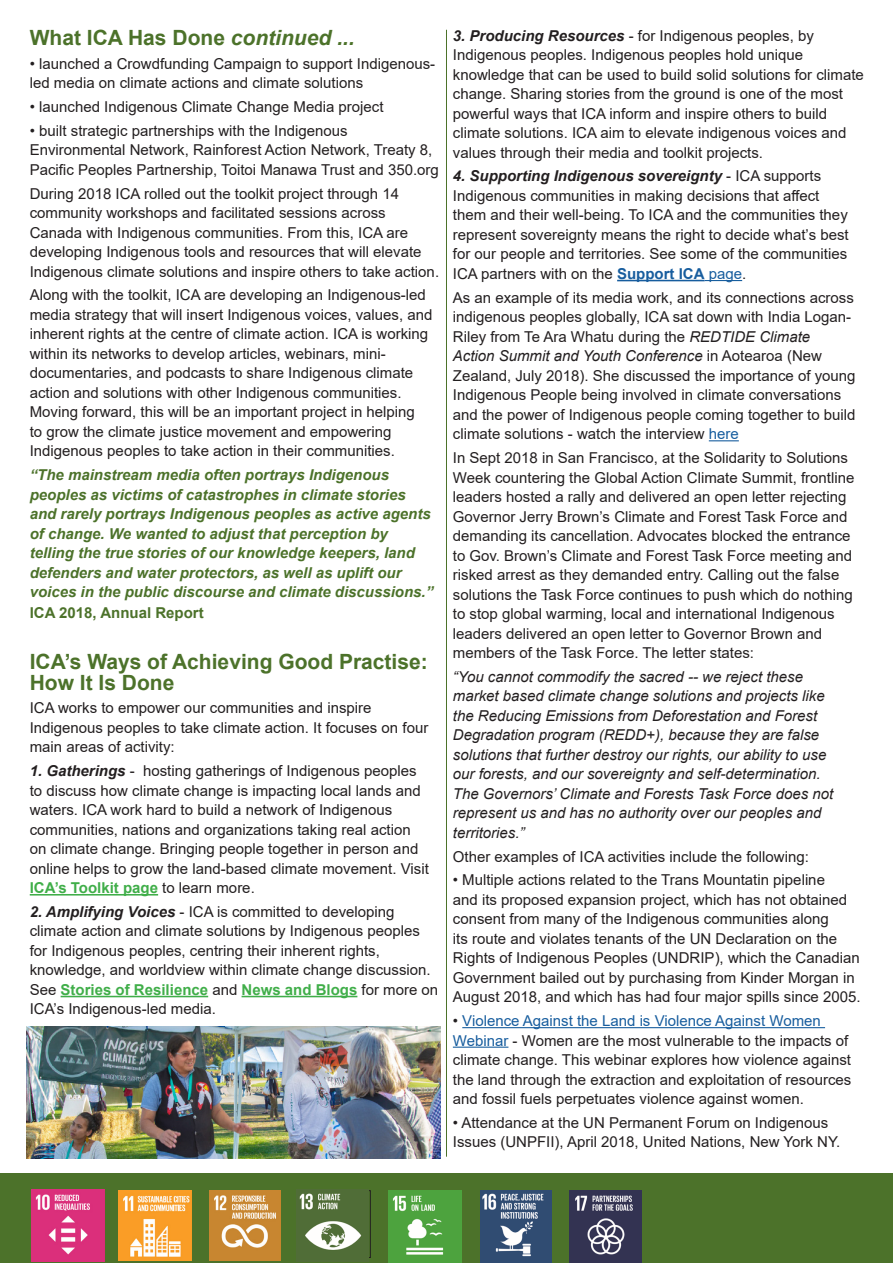
<style>
.page{position:relative;width:893px;height:1263px;background:#fff}
.page>*{position:absolute;margin:0;border:0;box-sizing:border-box;transform-origin:0 0}
.t1{font:700 21px/21px "Arial";color:#4c722a}
.body{font:15px/19.5px "Arial";color:#231f20}
.body-2{font:italic 15px/19.5px "Arial";color:#231f20}
.body-3{font:italic 700 15px/19.5px "Arial";color:#4c722a}
.body-4{font:700 15px "Arial";color:#4c722a}
.s1{font-style:italic}
.s2{font-weight:700;font-style:italic}
.s3{font-weight:700;color:#40ae49}
.s4{font-weight:700;color:#175d9e}
.s5{color:#175d9e}
</style>
<div class="page">
<div style="left:0;top:1174px;width:893px;height:89px;background:#4c722a"></div>
<hr style="left:30px;top:894px;width:128px;height:1px;background:#40ae49">
<hr style="left:61px;top:996px;width:147px;height:1px;background:#40ae49">
<hr style="left:242px;top:996px;width:115px;height:1px;background:#40ae49">
<hr style="left:446px;top:30px;width:1px;height:1127px;background:#4c722a">
<hr style="left:617px;top:280px;width:88px;height:1px;background:#175d9e">
<hr style="left:705px;top:280px;width:37px;height:1px;background:#175d9e">
<hr style="left:709px;top:440px;width:30px;height:1px;background:#175d9e">
<hr style="left:462px;top:1027px;width:363px;height:1px;background:#175d9e">
<hr style="left:453px;top:1046px;width:55px;height:2px;background:#175d9e">
<div style="left:282px;top:1190px;width:268px;height:68px;border:1px solid #4c722a"></div>
<img style="left:31px;top:1190px;width:73px;height:72px">
<img style="left:209px;top:1190px;width:72px;height:70px">
<img style="left:569px;top:1190px;width:73px;height:72px">
<img style="left:388px;top:1190px;width:73px;height:72px">
<img style="left:119px;top:1190px;width:73px;height:71px">
<div style="left:299px;top:1190px;width:72px;height:68px;border:1px solid #231f20"></div>
<img style="left:296px;top:1189px;width:73px;height:73px">
<img style="left:480px;top:1191px;width:72px;height:71px">
<img style="left:27px;top:1026px;width:413px;height:133px">
<p class="t1" style="left:30px;top:27px;width:326px">What ICA Has Done <span class="s1">continued ...</span></p>
<p class="body" style="left:30px;top:54px;width:407px">• launched a Crowdfunding Campaign to support Indigenous&shy;led media on climate actions and climate solutions</p>
<p class="body" style="left:30px;top:97px;width:355px">• launched Indigenous Climate Change Media project</p>
<p class="body" style="left:30px;top:121px;width:411px">• built strategic partnerships with the Indigenous<br>Environmental Network, Rainforest Action Network, Treaty 8,<br>Pacific Peoples Partnership, Toitoi Manawa Trust and 350.org</p>
<p class="body" style="left:30px;top:183px;width:411px">During 2018 ICA rolled out the toolkit project through 14 community workshops and facilitated sessions across Canada with Indigenous communities. From this, ICA are developing Indigenous tools and resources that will elevate Indigenous climate solutions and inspire others to take action.</p>
<p class="body" style="left:30px;top:285px;width:404px">Along with the toolkit, ICA are developing an Indigenous-led media strategy that will insert Indigenous voices, values, and inherent rights at the centre of climate action. ICA is working within its networks to develop articles, webinars, mini&shy;documentaries, and podcasts to share Indigenous climate action and solutions with other Indigenous communities.<br>Moving forward, this will be an important project in helping<br>to grow the climate justice movement and empowering Indigenous peoples to take action in their communities.</p>
<p class="body-3" style="left:30px;top:465px;width:405px">“The mainstream media often portrays Indigenous peoples as victims of catastrophes in climate stories and rarely portrays Indigenous peoples as active agents of change. We wanted to adjust that perception by telling the true stories of our knowledge keepers, land defenders and water protectors, as well as uplift our voices in the public discourse and climate discussions.”</p>
<p class="body-4" style="left:30px;top:602px;width:175px">ICA 2018, Annual Report</p>
<p class="t1" style="left:30px;top:651px;width:399px">ICA’s Ways of Achieving Good Practise:<br>How It Is Done</p>
<p class="body" style="left:30px;top:698px;width:400px">ICA works to empower our communities and inspire<br>Indigenous peoples to take climate action. It focuses on four main areas of activity:</p>
<p class="body" style="left:30px;top:761px;width:401px"><span class="s2">1. Gatherings</span> - hosting gatherings of Indigenous peoples to discuss how climate change is impacting local lands and waters. ICA work hard to build a network of Indigenous communities, nations and organizations taking real action on climate change. Bringing people together in person and online helps to grow the land-based climate movement. Visit <span class="s3">ICA’s Toolkit page</span> to learn more.</p>
<p class="body" style="left:30px;top:902px;width:410px"><span class="s2">2. Amplifying Voices</span> - ICA is committed to developing climate action and climate solutions by Indigenous peoples for Indigenous peoples, centring their inherent rights, knowledge, and worldview within climate change discussion.<br>See <span class="s3">Stories of Resilience</span> and <span class="s3">News and Blogs</span> for more on ICA’s Indigenous-led media.</p>
<p class="body" style="left:453px;top:26px;width:413px"><span class="s2">3. Producing Resources</span> - for Indigenous peoples, by Indigenous peoples. Indigenous peoples hold unique knowledge that can be used to build solid solutions for climate change. Sharing stories from the ground is one of the most powerful ways that ICA inform and inspire others to build climate solutions. ICA aim to elevate indigenous voices and values through their media and toolkit projects.</p>
<p class="body" style="left:453px;top:166px;width:397px"><span class="s2">4. Supporting Indigenous sovereignty</span> - ICA supports Indigenous communities in making decisions that affect them and their well-being. To ICA and the communities they represent sovereignty means the right to decide what’s best for our people and territories. See some of the communities ICA partners with on the <span class="s4">Support ICA</span> <span class="s5">page</span>.</p>
<p class="body" style="left:453px;top:288px;width:404px">As an example of its media work, and its connections across indigenous peoples globally, ICA sat down with India Logan-Riley from Te Ara Whatu during the <span class="s1">REDTIDE Climate Action Summit and Youth Conference</span> in Aotearoa (New Zealand, July 2018). She discussed the importance of young Indigenous People being involved in climate conversations and the power of Indigenous people coming together to build climate solutions - watch the interview <span class="s5">here</span></p>
<p class="body" style="left:453px;top:448px;width:403px">In Sept 2018 in San Francisco, at the Solidarity to Solutions Week countering the Global Action Climate Summit, frontline leaders hosted a rally and delivered an open letter rejecting Governor Jerry Brown’s Climate and Forest Task Force and demanding its cancellation. Advocates blocked the entrance to Gov. Brown’s Climate and Forest Task Force meeting and risked arrest as they demanded entry. Calling out the false solutions the Task Force continues to push which do nothing to stop global warming, local and international Indigenous leaders delivered an open letter to Governor Brown and members of the Task Force. The letter states:</p>
<p class="body-2" style="left:453px;top:667px;width:382px">“You cannot commodify the sacred -- we reject these market based climate change solutions and projects like the Reducing Emissions from Deforestation and Forest Degradation program (REDD+), because they are false solutions that further destroy our rights, our ability to use our forests, and our sovereignty and self-determination.<br>The Governors’ Climate and Forests Task Force does not represent us and has no authority over our peoples and territories.”</p>
<p class="body" style="left:453px;top:846px;width:357px">Other examples of ICA activities include the following:</p>
<p class="body" style="left:453px;top:870px;width:409px">• Multiple actions related to the Trans Mountatin pipeline<br>and its proposed expansion project, which has not obtained consent from many of the Indigenous communities along<br>its route and violates tenants of the UN Declaration on the Rights of Indigenous Peoples (UNDRIP), which the Canadian Government bailed out by purchasing from Kinder Morgan in August 2018, and which has had four major spills since 2005.</p>
<p class="body" style="left:453px;top:1011px;width:400px">• <span class="s5">Violence Against the Land is Violence Against Women Webinar</span> - Women are the most vulnerable to the impacts of climate change. This webinar explores how violence against the land through the extraction and exploitation of resources and fossil fuels perpetuates violence against women.</p>
<p class="body" style="left:453px;top:1113px;width:389px">• Attendance at the UN Permanent Forum on Indigenous<br>Issues (UNPFII), April 2018, United Nations, New York NY.</p>
</div>
